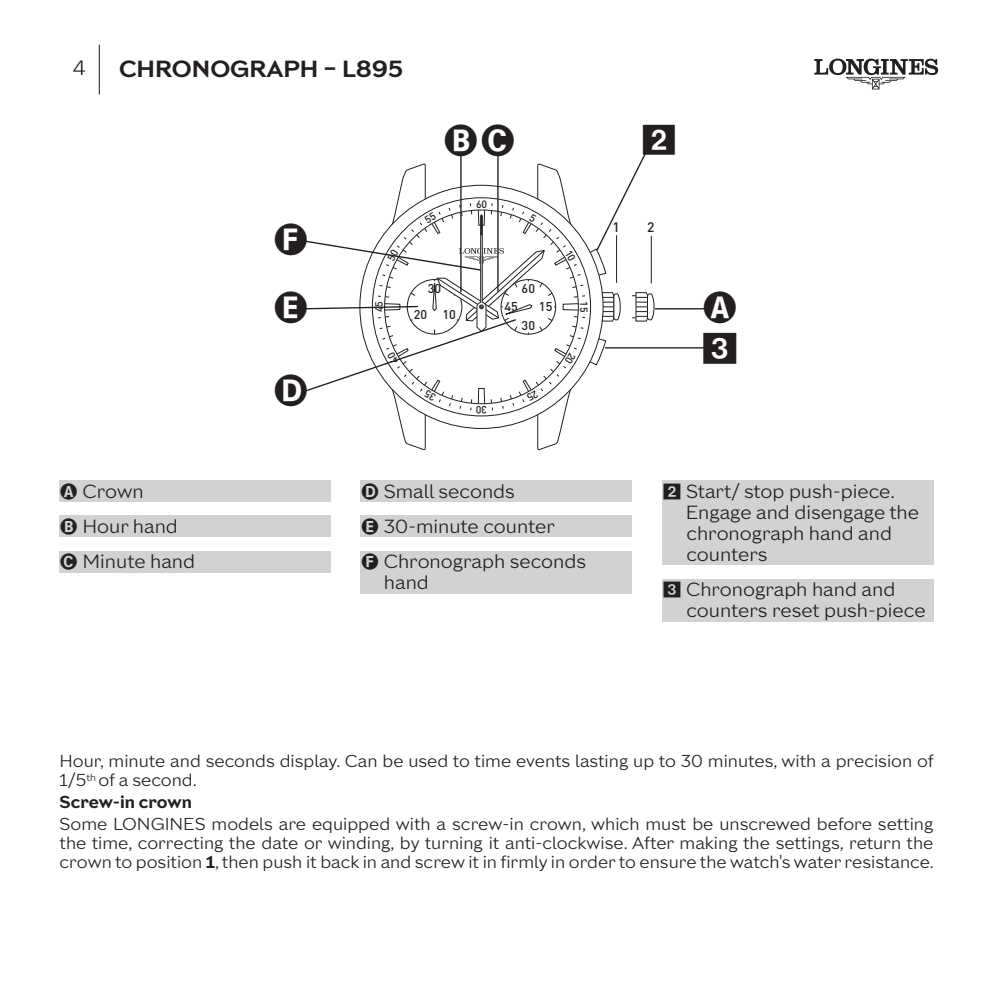
<style>
.page{position:relative;width:993px;height:993px;background:#fff}
.page>*{position:absolute;margin:0;border:0;box-sizing:border-box;transform-origin:0 0}
.Entete_gras{font:700 22.75px "Longines Sans Text";color:#231f20}
.pagina{font:300 20.3px "Longines Sans Text";color:#231f20}
.expli_ligne_new{font:300 18.55px/21px "Longines Sans Text";color:#231f20}
.texte{font:300 16.8px/19.2px "Longines Sans Text";color:#231f20}
.titre_paragraphe{font:700 16.8px "Longines Sans Text";color:#231f20}
.t1{font:500 13.65px "DIN";color:#231f20}
.t2{font:500 12.6px/25.9px "DIN";color:#231f20;text-align:center}
.t3{font:500 10.5px "DIN";letter-spacing:-.03em;color:#231f20}
.s1{font-weight:700}
</style>
<div class="page">
<hr style="left:99px;top:45px;width:1px;height:49px;background:#231f20">
<svg style="left:814px;top:59px;width:123px;height:30px"></svg>
<hr style="left:654px;top:308px;width:53px;height:1px;background:#231f20">
<hr style="left:605px;top:347px;width:103px;height:1px;background:#231f20">
<div style="left:60px;top:480px;width:271px;height:22px;background:#d1d2d4"></div>
<div style="left:60px;top:515px;width:271px;height:22px;background:#d1d2d4"></div>
<div style="left:60px;top:550px;width:271px;height:22px;background:#d1d2d4"></div>
<div style="left:360px;top:480px;width:272px;height:22px;background:#d1d2d4"></div>
<div style="left:360px;top:515px;width:272px;height:22px;background:#d1d2d4"></div>
<div style="left:360px;top:550px;width:272px;height:43px;background:#d1d2d4"></div>
<div style="left:661px;top:480px;width:272px;height:85px;background:#d1d2d4"></div>
<div style="left:661px;top:578px;width:272px;height:43px;background:#d1d2d4"></div>
<svg style="left:303px;top:152px;width:381px;height:298px"></svg>
<svg style="left:703px;top:347px;width:7px;height:2px"></svg>
<p class="pagina" style="left:73px;top:51px;width:15px">4</p>
<p class="Entete_gras" style="left:119px;top:50px;width:285px">CHRONOGRAPH – L895</p>
<p class="expli_ligne_new" style="left:83px;top:479px;width:63px">Crown</p>
<p class="expli_ligne_new" style="left:83px;top:514px;width:97px">Hour hand</p>
<p class="expli_ligne_new" style="left:83px;top:549px;width:114px">Minute hand</p>
<p class="t3" style="left:372px;top:312px;width:12px;rotate:-90deg">45</p>
<p class="t3" style="left:476px;top:197px;width:12px">60</p>
<p class="t2" style="left:413px;top:275px;width:44px">30<br>20 10</p>
<p class="t2" style="left:521px;top:275px;width:15px">60</p>
<p class="t2" style="left:521px;top:312px;width:15px">30</p>
<p class="t2" style="left:504px;top:292px;width:15px">45</p>
<p class="t2" style="left:539px;top:292px;width:15px">15</p>
<p class="t1" style="left:612px;top:218px;width:9px">1</p>
<p class="t1" style="left:647px;top:218px;width:9px">2</p>
<p class="t3" style="left:590px;top:301px;width:12px;rotate:90deg">15</p>
<p class="t3" style="left:486px;top:416px;width:12px;rotate:-180deg">30</p>
<p class="expli_ligne_new" style="left:383px;top:479px;width:133px">Small seconds</p>
<p class="expli_ligne_new" style="left:383px;top:514px;width:173px">30-minute counter</p>
<p class="expli_ligne_new" style="left:383px;top:549px;width:204px">Chronograph seconds hand</p>
<p class="expli_ligne_new" style="left:685px;top:479px;width:235px">Start/ stop push-piece.<br>Engage and disengage the chronograph hand and counters</p>
<p class="expli_ligne_new" style="left:686px;top:577px;width:241px;text-indent:-23px">✓ Chronograph hand and counters reset push-piece</p>
<p class="texte" style="left:60px;top:749px;width:875px">Hour, minute and seconds display. Can be used to time events lasting up to 30 minutes, with a precision of<br>1/5<sup>th</sup> of a second.</p>
<p class="titre_paragraphe" style="left:60px;top:787px;width:134px">Screw-in crown</p>
<p class="texte" style="left:60px;top:812px;width:875px;text-align:justify">Some LONGINES models are equipped with a screw-in crown, which must be unscrewed before setting the time, correcting the date or winding, by turning it anti-clockwise. After making the settings, return the crown to position <span class="s1">1</span>, then push it back in and screw it in firmly in order to ensure the watch's water resistance.</p>
</div>
